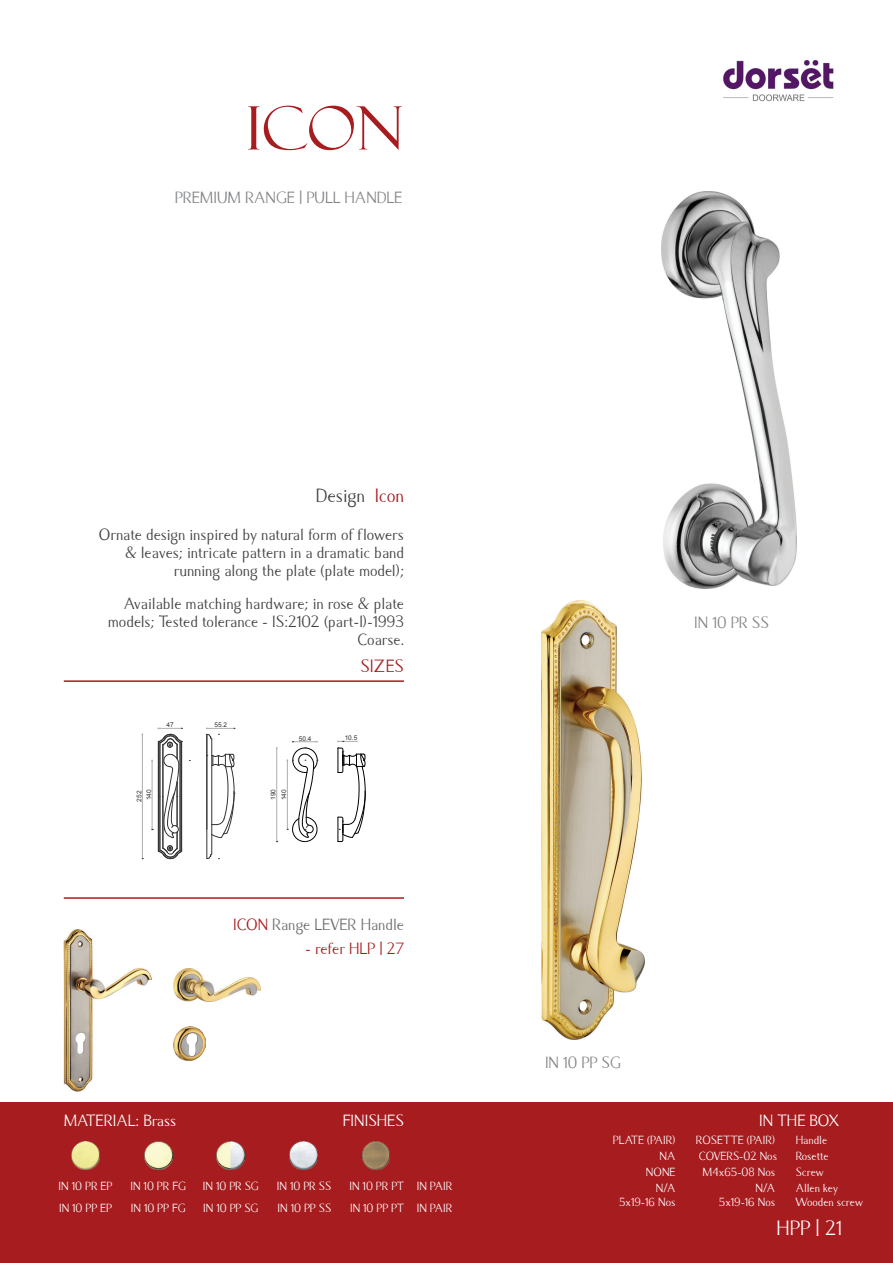
<style>
.page{position:relative;width:893px;height:1263px;background:#fff}
.page>*{position:absolute;margin:0;border:0;box-sizing:border-box;transform-origin:0 0}
.t1{font:60px "Felix Titling";color:#a61c1f}
.t2{font:21px "Caramella";color:#fff}
.t3{font:19.5px "Caramella";color:#404040}
.t4{font:18px "Caramella";color:#a61c1f}
.t5{font:16.5px/18.1px "Caramella";color:#404040;text-align:right}
.t6{font:16.5px "Caramella";color:#808285}
.t7{font:16.5px "Caramella";color:#fff}
.t8{font:16.5px "Caramella";color:#6c6d70}
.t9{font:16.5px "Caramella";color:#a61c1f}
.t10{font:12px "Caramella";color:#fff}
.t11{font:6.6px/10.6px "Arial";color:#333}
.s1{color:#a61c20}
.s2{color:#a61c1f}
</style>
<div class="page">
<div style="left:0;top:1103px;width:893px;height:160px;background:#a61c1f"></div>
<img style="left:723px;top:60px;width:111px;height:42px">
<hr style="left:64px;top:680px;width:340px;height:2px;background:#a61c1f">
<hr style="left:64px;top:897px;width:340px;height:2px;background:#a61c1f">
<img style="left:541px;top:600px;width:104px;height:439px">
<svg style="left:141px;top:727px;width:225px;height:133px"></svg>
<img style="left:144px;top:1142px;width:28px;height:27px">
<img style="left:72px;top:1142px;width:27px;height:27px">
<img style="left:217px;top:1142px;width:28px;height:27px">
<img style="left:290px;top:1142px;width:27px;height:27px">
<img style="left:362px;top:1142px;width:28px;height:27px">
<img style="left:64px;top:929px;width:88px;height:162px">
<img style="left:173px;top:968px;width:88px;height:34px">
<img style="left:661px;top:191px;width:135px;height:397px">
<img style="left:173px;top:1027px;width:32px;height:33px">
<p class="t1" style="left:246px;top:94px;width:159px">ICON</p>
<p class="t6" style="left:175px;top:188px;width:229px">PREMIUM RANGE | PULL HANDLE</p>
<p class="t3" style="left:316px;top:484px;width:90px">Design <span class="s1">Icon</span></p>
<p class="t5" style="left:99px;top:525px;width:307px">Ornate design inspired by natural form of flowers &amp; leaves; intricate pattern in a dramatic band running along the plate (plate model);</p>
<p class="t5" style="left:108px;top:595px;width:297px">Available matching hardware; in rose &amp; plate models; Tested tolerance - IS:2102 (part-I)-1993<br>Coarse.</p>
<p class="t11" style="left:167px;top:720px;width:9px">47</p>
<p class="t11" style="left:214px;top:720px;width:14px">55.2</p>
<p class="t11" style="left:143px;top:800px;width:12px;rotate:-90deg">140</p>
<p class="t11" style="left:134px;top:801px;width:12px;rotate:-90deg">252</p>
<h3 class="t4" style="left:360px;top:656px;width:45px">SIZES</h3>
<p class="t11" style="left:299px;top:733px;width:14px">50.4</p>
<p class="t11" style="left:345px;top:733px;width:14px">10.5</p>
<p class="t11" style="left:268px;top:800px;width:12px;rotate:-90deg">190<br>140</p>
<p class="t8" style="left:233px;top:916px;width:172px"><span class="s2">ICON</span> Range LEVER Handle</p>
<p class="t9" style="left:305px;top:939px;width:100px">- refer HLP | 27</p>
<p class="t6" style="left:694px;top:614px;width:76px">IN 10 PR SS</p>
<p class="t6" style="left:545px;top:1054px;width:77px">IN 10 PP SG</p>
<p class="t7" style="left:64px;top:1111px;width:114px">MATERIAL: Brass</p>
<h3 class="t7" style="left:343px;top:1111px;width:63px">FINISHES</h3>
<h3 class="t7" style="left:759px;top:1111px;width:82px">IN THE BOX</h3>
<p class="t10" style="left:59px;top:1180px;width:55px">IN 10 PR EP</p>
<p class="t10" style="left:59px;top:1201px;width:54px">IN 10 PP EP</p>
<p class="t10" style="left:130px;top:1180px;width:57px">IN 10 PR FG</p>
<p class="t10" style="left:131px;top:1201px;width:56px">IN 10 PP FG</p>
<p class="t10" style="left:203px;top:1180px;width:58px">IN 10 PR SG</p>
<p class="t10" style="left:203px;top:1201px;width:57px">IN 10 PP SG</p>
<p class="t10" style="left:277px;top:1180px;width:56px">IN 10 PR SS</p>
<p class="t10" style="left:277px;top:1201px;width:55px">IN 10 PP SS</p>
<p class="t10" style="left:349px;top:1180px;width:56px">IN 10 PR PT</p>
<p class="t10" style="left:350px;top:1201px;width:55px">IN 10 PP PT</p>
<p class="t10" style="left:417px;top:1180px;width:37px">IN PAIR</p>
<p class="t10" style="left:417px;top:1201px;width:37px">IN PAIR</p>
<p class="t10" style="left:613px;top:1133px;width:64px">PLATE (PAIR)</p>
<p class="t10" style="left:646px;top:1165px;width:31px">NONE</p>
<p class="t10" style="left:656px;top:1181px;width:21px">N/A</p>
<p class="t10" style="left:619px;top:1196px;width:58px">5x19-16 Nos</p>
<p class="t10" style="left:660px;top:1149px;width:17px">NA</p>
<p class="t10" style="left:696px;top:1133px;width:81px">ROSETTE (PAIR)</p>
<p class="t10" style="left:703px;top:1165px;width:74px">M4x65-08 Nos</p>
<p class="t10" style="left:755px;top:1181px;width:21px">N/A</p>
<p class="t10" style="left:719px;top:1196px;width:58px">5x19-16 Nos</p>
<p class="t10" style="left:796px;top:1133px;width:33px">Handle</p>
<p class="t10" style="left:796px;top:1165px;width:30px">Screw</p>
<p class="t10" style="left:796px;top:1181px;width:44px">Allen key</p>
<p class="t10" style="left:796px;top:1196px;width:69px">Wooden screw</p>
<p class="t10" style="left:699px;top:1149px;width:80px">COVERS-02 Nos</p>
<p class="t10" style="left:796px;top:1149px;width:35px">Rosette</p>
<p class="t2" style="left:776px;top:1217px;width:67px">HPP | 21</p>
</div>
